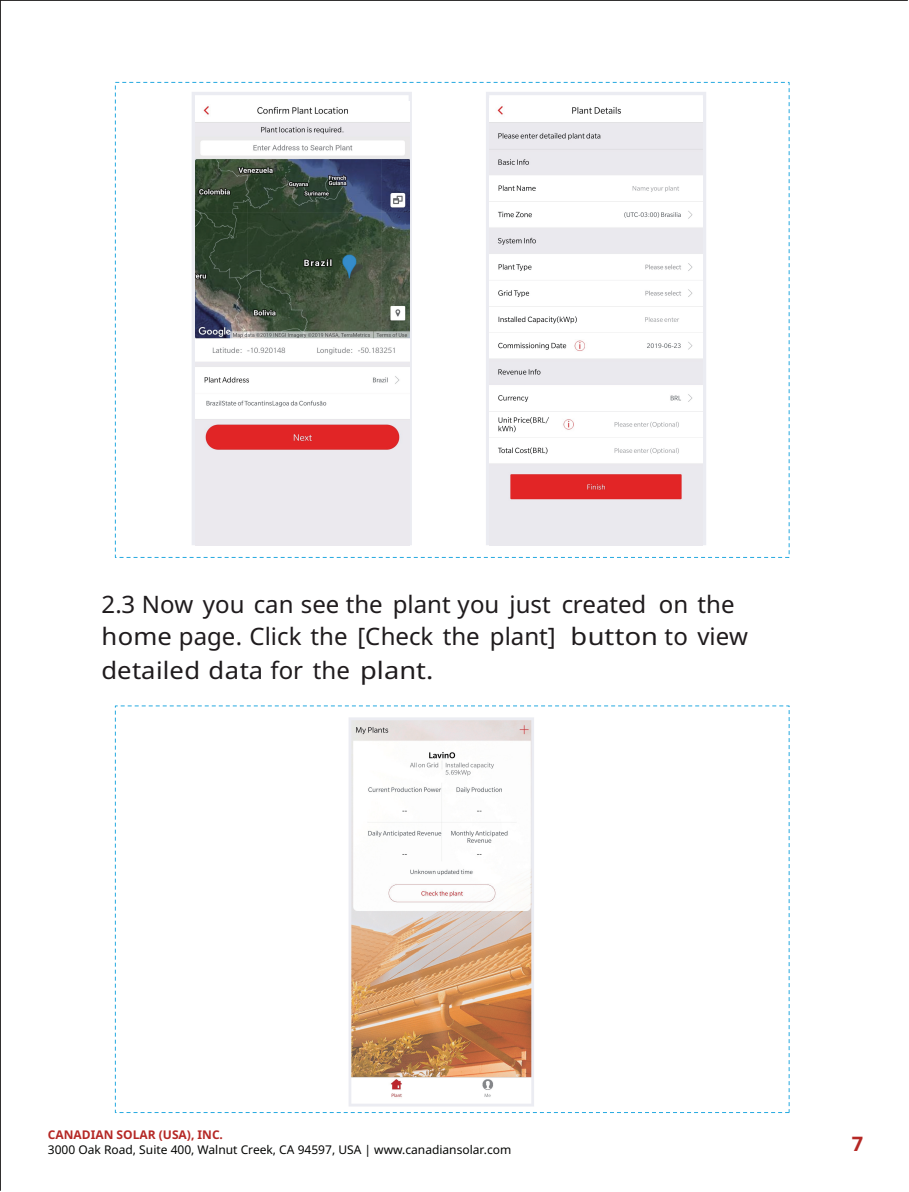
<style>
.page{position:relative;width:909px;height:1192px;background:#fff}
.page>*{position:absolute;margin:0;border:0;box-sizing:border-box;transform-origin:0 0}
.t1{font:24px/32.8px "Noto Sans";color:#1f1b1d}
.t2{font:700 20px "Noto Sans";color:#b52825}
.t3{font:12px "Noto Sans";color:#040503}
.t4{font:700 12px "Noto Sans";color:#b52825}
</style>
<div class="page">
<hr style="left:0;top:0;width:907px;height:1px;background:#1c1a1a">
<hr style="left:0;top:0;width:1px;height:1191px;background:#1c1a1a">
<svg style="left:192px;top:92px;width:220px;height:453px;fill:#ebecf2"></svg>
<svg style="left:486px;top:92px;width:220px;height:453px;fill:#ebecf2"></svg>
<img style="left:195px;top:101px;width:214px;height:444px">
<img style="left:489px;top:99px;width:213px;height:446px">
<svg style="left:349px;top:717px;width:185px;height:389px"></svg>
<p class="t1" style="left:101px;top:588px;width:648px">2.3 Now you can see the plant you just created on the home page. Click the [Check the plant] button to view detailed data for the plant.</p>
<p class="t4" style="left:48px;top:1126px;width:177px">CANADIAN SOLAR (USA), INC.</p>
<p class="t3" style="left:48px;top:1141px;width:465px">3000 Oak Road, Suite 400, Walnut Creek, CA 94597, USA | www.canadiansolar.com</p>
<p class="t2" style="left:851px;top:1130px;width:13px">7</p>
</div>
